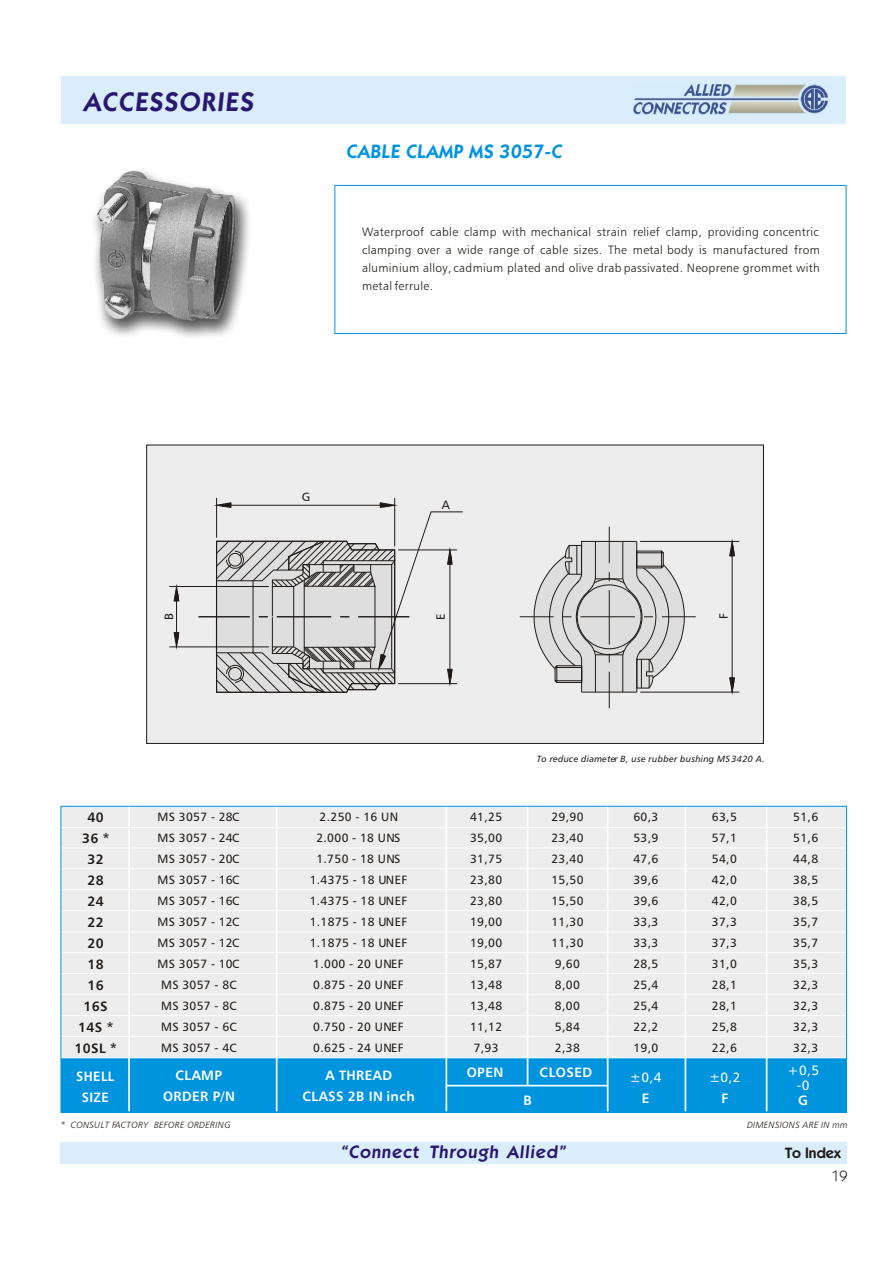
<style>
.page{position:relative;width:894px;height:1263px;background:#fff}
.page>*{position:absolute;margin:0;border:0;box-sizing:border-box;transform-origin:0 0}
.t1{font:26.85px "Kabel Dm BT";letter-spacing:.055em;color:#291770}
.t2{font:19.35px "Kabel Dm BT";letter-spacing:.03em;color:#0094de}
.t3{font:18px "Kabel Dm BT";letter-spacing:.055em;color:#291770}
.t4{font:15px "Kabel Dm BT";color:#1f1a17}
.t5{font:15px "Kabel Bk BT";color:#1f1a17}
.t6{font:700 13.5px/21px "Humnst 777 BT";letter-spacing:.03em;color:#fff;text-align:center}
.t7{font:700 13.5px/21px "Humnst 777 BT";letter-spacing:.03em;color:#1f1a17;text-align:center}
.t8{font:13.5px/15px "Humnst 777 BT";color:#fff;text-align:center}
.t9{font:700 13.5px/21px "Humnst 777 BT";letter-spacing:.03em;color:#fff;text-align:center;scale:.96 1}
.t10{font:12px/21px "Humnst 777 BT";letter-spacing:.03em;color:#1f1a17;text-align:justify}
.t11{font:12px/18px "Humnst 777 Lt BT";letter-spacing:.03em;color:#1f1a17;text-align:justify}
.t12{font:italic 9px "Humnst 777 Lt BT";letter-spacing:.03em;color:#1f1a17}
.t13{font:italic 9px "Humnst 777 BT";letter-spacing:.03em;color:#1f1a17}
</style>
<div class="page">
<div style="left:61px;top:77px;width:785px;height:47px;background:#d9edfa"></div>
<div style="left:60px;top:1142px;width:787px;height:22px;background:#d9edfa"></div>
<img style="left:633px;top:84px;width:195px;height:31px">
<div style="left:146px;top:445px;width:618px;height:299px;background:#ededed;border:1px solid #1f1a17"></div>
<img style="left:94px;top:170px;width:155px;height:167px">
<hr style="left:199px;top:616px;width:51px;height:1px;background:#1f1a17">
<hr style="left:520px;top:616px;width:34px;height:1px;background:#1f1a17">
<hr style="left:662px;top:616px;width:34px;height:1px;background:#1f1a17">
<hr style="left:609px;top:527px;width:1px;height:36px;background:#1f1a17">
<hr style="left:609px;top:672px;width:1px;height:36px;background:#1f1a17">
<svg style="left:533px;top:541px;width:152px;height:152px"></svg>
<hr style="left:216px;top:498px;width:1px;height:40px;background:#1f1a17">
<hr style="left:394px;top:498px;width:1px;height:48px;background:#1f1a17">
<hr style="left:169px;top:586px;width:100px;height:1px;background:#1f1a17">
<hr style="left:169px;top:646px;width:100px;height:1px;background:#1f1a17">
<hr style="left:176px;top:601px;width:1px;height:32px;background:#1f1a17">
<svg style="left:173px;top:583px;width:7px;height:19px"></svg>
<svg style="left:173px;top:632px;width:7px;height:18px"></svg>
<hr style="left:640px;top:692px;width:99px;height:1px;background:#1f1a17">
<hr style="left:640px;top:541px;width:99px;height:1px;background:#1f1a17">
<hr style="left:732px;top:556px;width:1px;height:122px;background:#1f1a17">
<svg style="left:729px;top:677px;width:6px;height:18px"></svg>
<svg style="left:729px;top:538px;width:6px;height:19px"></svg>
<svg style="left:211px;top:502px;width:252px;height:191px"></svg>
<div style="left:61px;top:1057px;width:785px;height:55px;background:#0094de"></div>
<div style="left:61px;top:806px;width:786px;height:252px;background:#ededed"></div>
<hr style="left:128px;top:806px;width:2px;height:305px;background:#fff">
<hr style="left:276px;top:806px;width:2px;height:305px;background:#fff">
<hr style="left:446px;top:806px;width:1px;height:305px;background:#fff">
<hr style="left:685px;top:806px;width:1px;height:305px;background:#fff">
<hr style="left:527px;top:806px;width:1px;height:279px;background:#fff">
<hr style="left:766px;top:806px;width:2px;height:305px;background:#fff">
<hr style="left:607px;top:806px;width:2px;height:305px;background:#fff">
<hr style="left:61px;top:1057px;width:786px;height:1px;background:#fff">
<hr style="left:61px;top:1036px;width:787px;height:1px;background:#fff">
<hr style="left:61px;top:1015px;width:787px;height:1px;background:#fff">
<hr style="left:61px;top:994px;width:787px;height:1px;background:#fff">
<hr style="left:61px;top:973px;width:787px;height:1px;background:#fff">
<hr style="left:61px;top:952px;width:787px;height:1px;background:#fff">
<hr style="left:61px;top:932px;width:787px;height:1px;background:#fff">
<hr style="left:61px;top:910px;width:787px;height:1px;background:#fff">
<hr style="left:61px;top:889px;width:787px;height:1px;background:#fff">
<hr style="left:61px;top:868px;width:787px;height:1px;background:#fff">
<hr style="left:61px;top:848px;width:787px;height:1px;background:#fff">
<hr style="left:61px;top:827px;width:787px;height:1px;background:#fff">
<hr style="left:446px;top:1085px;width:161px;height:2px;background:#fff">
<div style="left:334px;top:185px;width:512px;height:149px;background:#fff;border:1px solid #0094de"></div>
<h1 class="t1" style="left:84px;top:90px;width:174px">ACCESSORIES</h1>
<h2 class="t2" style="left:346px;top:143px;width:219px">CABLE CLAMP MS 3057-C</h2>
<p class="t11" style="left:362px;top:224px;width:459px">Waterproof cable clamp with mechanical strain relief clamp, providing concentric clamping over a wide range of cable sizes. The metal body is manufactured from aluminium alloy, cadmium plated and olive drab passivated. Neoprene grommet with metal ferrule.</p>
<p class="t10" style="left:302px;top:487px;width:10px">G</p>
<p class="t10" style="left:442px;top:495px;width:9px">A</p>
<p class="t10" style="left:159px;top:620px;width:8px;rotate:-90deg">B</p>
<p class="t10" style="left:431px;top:620px;width:8px;rotate:-90deg">E</p>
<p class="t10" style="left:714px;top:619px;width:7px;rotate:-90deg">F</p>
<p class="t13" style="left:537px;top:755px;width:230px">To reduce diameter B, use rubber bushing MS 3420 A.</p>
<p class="t7" style="left:75px;top:808px;width:44px">40<br>36 *<br>32<br>28<br>24<br>22<br>20<br>18<br>16<br>16S<br>14S *<br>10SL *</p>
<p class="t10" style="left:470px;top:807px;width:34px">41,25<br>35,00<br>31,75<br>23,80<br>23,80<br>19,00<br>19,00<br>15,87<br>13,48<br>13,48<br>11,12<br>7,93</p>
<p class="t10" style="left:551px;top:807px;width:34px;text-align:left">29,90<br>23,40<br>23,40<br>15,50<br>15,50<br>11,30<br>11,30<br>9,60<br>8,00<br>8,00<br>5,84<br>2,38</p>
<p class="t10" style="left:633px;top:807px;width:26px">60,3<br>53,9<br>47,6<br>39,6<br>39,6<br>33,3<br>33,3<br>28,5<br>25,4<br>25,4<br>22,2<br>19,0</p>
<p class="t10" style="left:712px;top:807px;width:26px">63,5<br>57,1<br>54,0<br>42,0<br>42,0<br>37,3<br>37,3<br>31,0<br>28,1<br>28,1<br>25,8<br>22,6</p>
<p class="t10" style="left:793px;top:807px;width:26px">51,6<br>51,6<br>44,8<br>38,5<br>38,5<br>35,7<br>35,7<br>35,3<br>32,3<br>32,3<br>32,3<br>32,3</p>
<p class="t10" style="left:158px;top:807px;width:83px;text-align:left">MS 3057 - 28C<br>MS 3057 - 24C<br>MS 3057 - 20C<br>MS 3057 - 16C<br>MS 3057 - 16C<br>MS 3057 - 12C<br>MS 3057 - 12C<br>MS 3057 - 10C<br>MS 3057 - 8C<br>MS 3057 - 8C<br>MS 3057 - 6C<br>MS 3057 - 4C</p>
<p class="t10" style="left:310px;top:807px;width:99px;text-align:center">2.250 - 16 UN<br>2.000 - 18 UNS<br>1.750 - 18 UNS<br>1.4375 - 18 UNEF<br>1.4375 - 18 UNEF<br>1.1875 - 18 UNEF<br>1.1875 - 18 UNEF<br>1.000 - 20 UNEF<br>0.875 - 20 UNEF<br>0.875 - 20 UNEF<br>0.750 - 20 UNEF<br>0.625 - 24 UNEF</p>
<p class="t6" style="left:467px;top:1063px;width:38px">OPEN</p>
<p class="t6" style="left:540px;top:1063px;width:54px">CLOSED</p>
<p class="t9" style="left:76px;top:1067px;width:41px">SHELL<br>SIZE</p>
<p class="t6" style="left:163px;top:1066px;width:73px">CLAMP<br>ORDER P/N</p>
<p class="t6" style="left:303px;top:1066px;width:114px">A THREAD<br>CLASS 2B IN inch</p>
<p class="t8" style="left:630px;top:1071px;width:33px">±0,4</p>
<p class="t6" style="left:642px;top:1089px;width:9px">E</p>
<p class="t6" style="left:523px;top:1091px;width:10px">B</p>
<p class="t8" style="left:709px;top:1071px;width:33px">±0,2</p>
<p class="t6" style="left:721px;top:1089px;width:8px">F</p>
<p class="t8" style="left:787px;top:1064px;width:33px">+0,5 -0</p>
<p class="t6" style="left:798px;top:1091px;width:11px">G</p>
<p class="t12" style="left:61px;top:1121px;width:171px">* CONSULT FACTORY BEFORE ORDERING</p>
<p class="t12" style="left:747px;top:1121px;width:102px">DIMENSIONS ARE IN mm</p>
<h3 class="t3" style="left:341px;top:1144px;width:228px">“Connect Through Allied”</h3>
<p class="t4" style="left:785px;top:1146px;width:57px">To Index</p>
<p class="t5" style="left:832px;top:1169px;width:18px">19</p>
</div>
